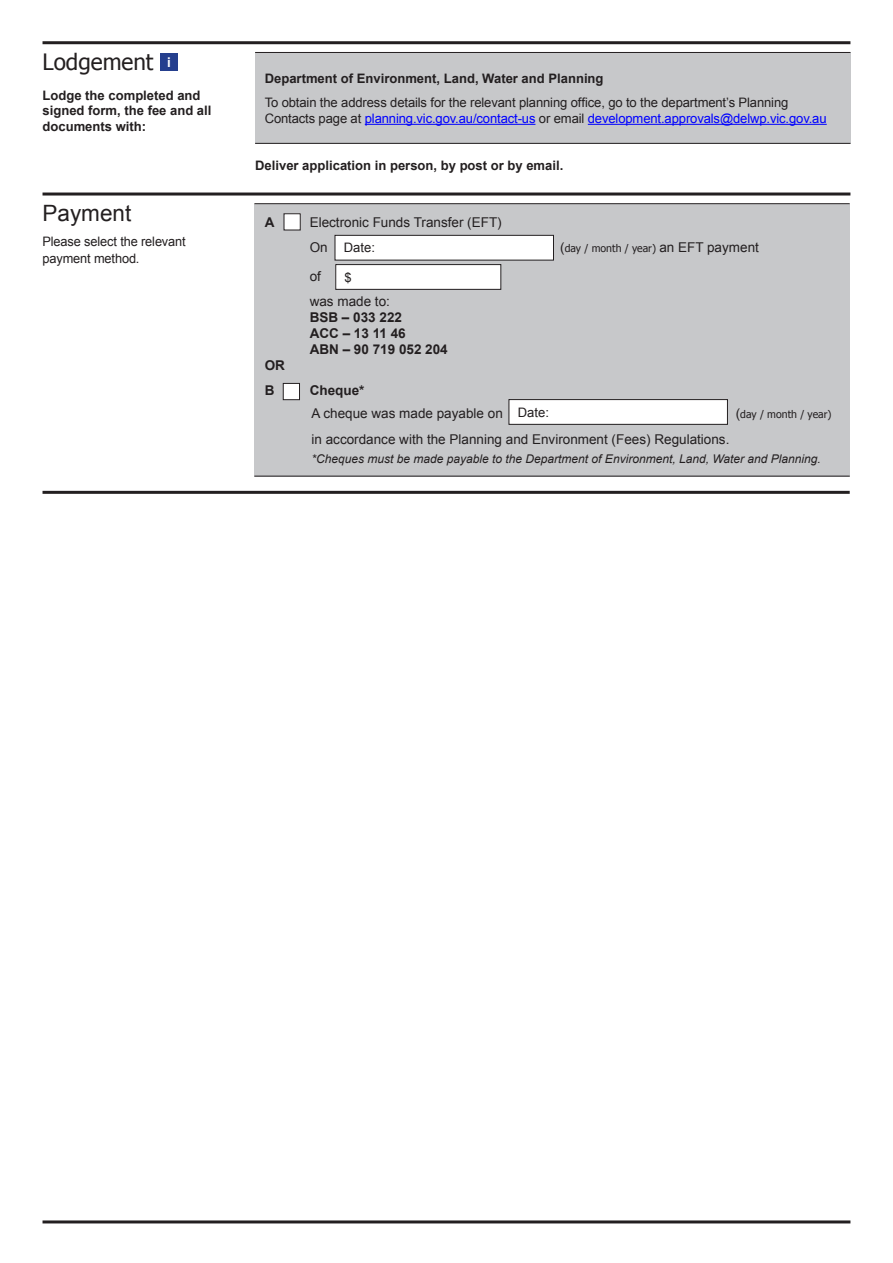
<style>
.page{position:relative;width:893px;height:1263px;background:#fff}
.page>*{position:absolute;margin:0;border:0;box-sizing:border-box;transform-origin:0 0}
.Rule_above{font:22.5px "Tahoma";color:#231f20}
.Rule_above-2{font:22.5px "Arial";color:#231f20}
.t1{font:13.5px "Arial";color:#231f20}
.t2{font:700 13.5px "Arial";color:#231f20}
.Body_Text{font:700 13.5px "Arial";color:#fff}
.Body_Text-2{font:13.05px/16.8px "Arial";letter-spacing:-.01em;color:#231f20}
.t3{font:700 13.05px/15.6px "Arial";color:#231f20}
.t4{font:italic 12px "Arial";color:#231f20}
.t5{font:10.5px "Tahoma";color:#231f20}
.s1{color:#00f}
.s2{font-family:"Arial";font-size:13.5px}
</style>
<div class="page">
<hr style="left:43px;top:1220px;width:807px;height:3px;background:#231f20">
<hr style="left:43px;top:41px;width:807px;height:3px;background:#231f20">
<div style="left:255px;top:53px;width:595px;height:91px;background:#c7c8ca"></div>
<hr style="left:255px;top:52px;width:595px;height:1px;background:#231f20">
<div style="left:161px;top:53px;width:17px;height:17px;background:#253f8e"></div>
<hr style="left:255px;top:143px;width:595px;height:1px;background:#231f20">
<hr style="left:43px;top:193px;width:807px;height:3px;background:#231f20">
<div style="left:254px;top:204px;width:596px;height:272px;background:#c7c8ca"></div>
<hr style="left:254px;top:203px;width:596px;height:1px;background:#231f20">
<hr style="left:254px;top:476px;width:596px;height:1px;background:#231f20">
<div style="left:284px;top:214px;width:16px;height:16px;background:#fff"></div>
<div style="left:284px;top:213px;width:17px;height:17px;border:1px solid #231f20"></div>
<div style="left:283px;top:383px;width:16px;height:17px;background:#fff"></div>
<div style="left:283px;top:383px;width:17px;height:17px;border:1px solid #231f20"></div>
<div style="left:335px;top:235px;width:218px;height:25px;background:#fff"></div>
<div style="left:335px;top:235px;width:219px;height:25px;border:1px solid #231f20"></div>
<div style="left:336px;top:265px;width:165px;height:24px;background:#fff"></div>
<div style="left:335px;top:264px;width:166px;height:26px;border:1px solid #231f20"></div>
<div style="left:509px;top:400px;width:218px;height:24px;background:#fff"></div>
<div style="left:509px;top:399px;width:219px;height:26px;border:1px solid #231f20"></div>
<hr style="left:43px;top:491px;width:807px;height:3px;background:#231f20">
<hr style="left:365px;top:124px;width:170px;height:1px;background:#00f">
<hr style="left:588px;top:124px;width:239px;height:1px;background:#00f">
<p class="Rule_above" style="left:43px;top:46px;width:112px">Lodgement</p>
<p class="t3" style="left:43px;top:88px;width:170px">Lodge the completed and signed form, the fee and all documents with:</p>
<p class="Body_Text" style="left:167px;top:53px;width:5px">i</p>
<p class="Rule_above-2" style="left:43px;top:198px;width:90px">Payment</p>
<p class="Body_Text-2" style="left:43px;top:233px;width:145px">Please select the relevant payment method.</p>
<p class="t3" style="left:265px;top:71px;width:340px">Department of Environment, Land, Water and Planning</p>
<p class="Body_Text-2" style="left:265px;top:95px;width:563px;line-height:15.6px">To obtain the address details for the relevant planning office, go to the department’s Planning<br>Contacts page at <span class="s1">planning.vic.gov.au/contact-us</span> or email <span class="s1">development.approvals@delwp.vic.gov.au</span></p>
<p class="t3" style="left:255px;top:158px;width:310px">Deliver application in person, by post or by email.</p>
<p class="t2" style="left:265px;top:213px;width:11px">A</p>
<p class="t1" style="left:310px;top:214px;width:194px">Electronic Funds Transfer (EFT)</p>
<p class="t1" style="left:310px;top:238px;width:20px">On</p>
<p class="t5" style="left:560px;top:241px;width:200px"><span class="s2">(</span>day / month / year) <span class="s2">an EFT payment</span></p>
<p class="t1" style="left:310px;top:267px;width:13px">of</p>
<p class="t1" style="left:310px;top:292px;width:82px">was made to:</p>
<p class="t2" style="left:310px;top:308px;width:94px">BSB – 033 222</p>
<p class="t2" style="left:310px;top:324px;width:98px">ACC – 13 11 46</p>
<p class="t2" style="left:310px;top:340px;width:140px">ABN – 90 719 052 204</p>
<p class="t2" style="left:265px;top:357px;width:22px">OR</p>
<p class="t2" style="left:265px;top:381px;width:11px">B</p>
<p class="t2" style="left:310px;top:381px;width:56px">Cheque*</p>
<p class="t1" style="left:311px;top:404px;width:193px">A cheque was made payable on</p>
<p class="t5" style="left:736px;top:407px;width:97px"><span class="s2">(</span>day / month / year)</p>
<p class="t1" style="left:311px;top:431px;width:419px">in accordance with the Planning and Environment (Fees) Regulations.</p>
<p class="t4" style="left:311px;top:451px;width:511px">*Cheques must be made payable to the Department of Environment, Land, Water and Planning.</p>
<p class="Body_Text-2" style="left:344px;top:240px;width:33px">Date:</p>
<p class="Body_Text-2" style="left:345px;top:269px;width:9px">$</p>
<p class="Body_Text-2" style="left:518px;top:404px;width:33px">Date:</p>
</div>
